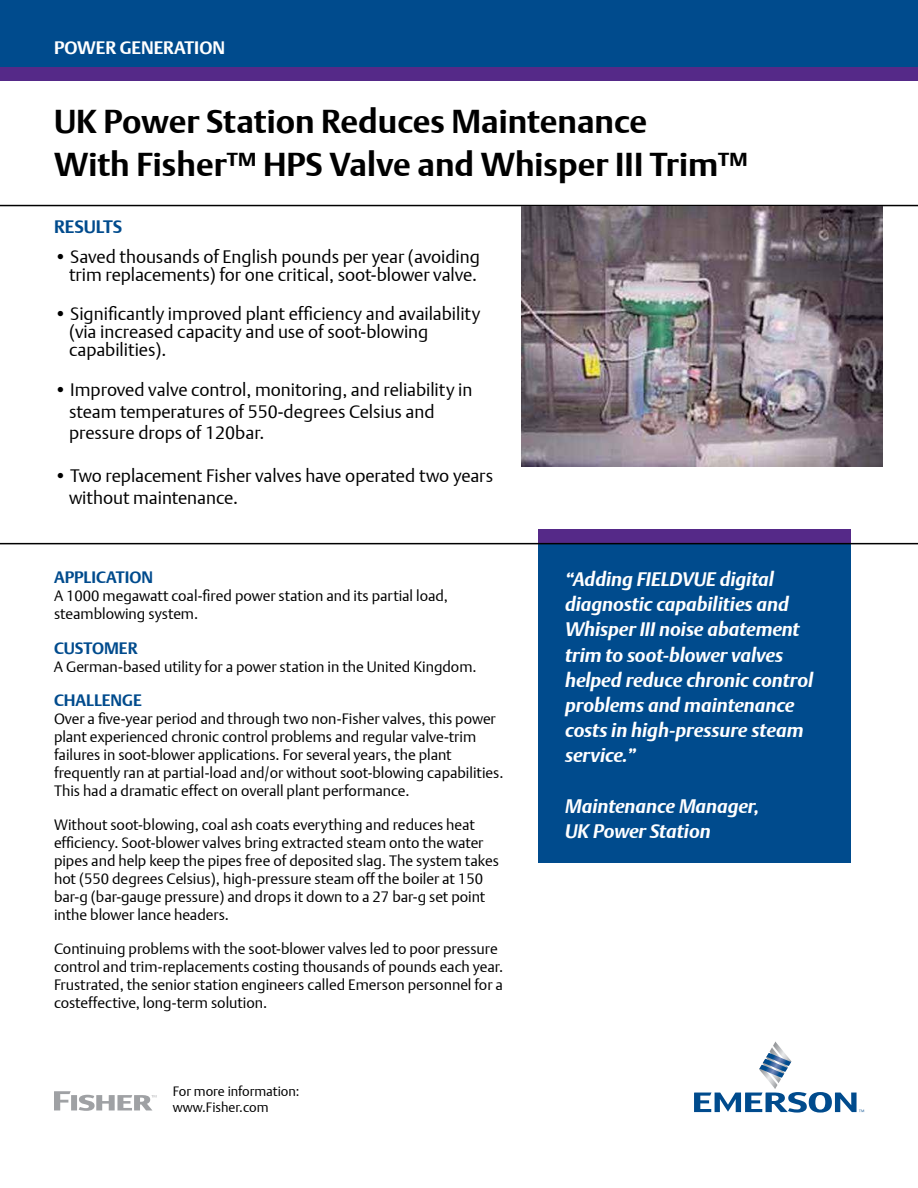
<style>
.page{position:relative;width:918px;height:1188px;background:#fff}
.page>*{position:absolute;margin:0;border:0;box-sizing:border-box;transform-origin:0 0}
.t1{font:700 33px/43.5px "DTL Argo T";color:#000}
.t2{font:italic 700 19.5px/25.2px "DTL Argo T";color:#fff}
.t3{font:300 18px/18px "DTL Argo T";color:#000}
.t4{font:700 18px "DTL Argo T";color:#fff}
.t5{font:700 18px "DTL Argo T";color:#004b8d}
.t6{font:700 16.5px "DTL Argo T";color:#004b8d}
.t7{font:300 15px/18px "DTL Argo T";color:#000}
.t8{font:300 13.5px/16.2px "DTL Argo T";color:#000}
</style>
<div class="page">
<div style="left:538px;top:543px;width:313px;height:320px;background:#004b8d"></div>
<div style="left:0;top:0;width:918px;height:68px;background:#004b8d"></div>
<div style="left:0;top:68px;width:918px;height:13px;background:#552988"></div>
<div style="left:538px;top:530px;width:313px;height:13px;background:#552988"></div>
<hr style="left:0;top:205px;width:918px;height:1px;background:#000">
<hr style="left:0;top:543px;width:918px;height:1px;background:#000">
<svg style="left:694px;top:1041px;width:170px;height:72px"></svg>
<svg style="left:54px;top:1091px;width:102px;height:20px"></svg>
<img style="left:521px;top:206px;width:362px;height:261px">
<p class="t4" style="left:54px;top:37px;width:173px">POWER GENERATION</p>
<h1 class="t1" style="left:54px;top:99px;width:695px">UK Power Station Reduces Maintenance<br>With Fisher™ HPS Valve and Whisper III Trim™</h1>
<p class="t5" style="left:54px;top:215px;width:70px">RESULTS</p>
<p class="t3" style="left:54px;top:247px;width:427px;text-align:right">• Saved thousands of English pounds per year (avoiding trim replacements) for one critical, soot-blower valve.</p>
<p class="t3" style="left:69px;top:305px;width:413px;text-indent:-15px">• Significantly improved plant efficiency and availability (via increased capacity and use of soot-blowing capabilities).</p>
<p class="t3" style="left:69px;top:379px;width:405px;line-height:21.6px;text-indent:-15px">• Improved valve control, monitoring, and reliability in steam temperatures of 550-degrees Celsius and pressure drops of 120bar.</p>
<p class="t3" style="left:69px;top:465px;width:426px;line-height:21.6px;text-indent:-15px">• Two replacement Fisher valves have operated two years without maintenance.</p>
<p class="t6" style="left:54px;top:568px;width:101px">APPLICATION</p>
<p class="t7" style="left:54px;top:587px;width:396px">A 1000 megawatt coal-fired power station and its partial load, steamblowing system.</p>
<p class="t6" style="left:54px;top:638px;width:85px">CUSTOMER</p>
<p class="t7" style="left:54px;top:657px;width:424px">A German-based utility for a power station in the United Kingdom.</p>
<p class="t6" style="left:54px;top:690px;width:89px">CHALLENGE</p>
<p class="t7" style="left:54px;top:709px;width:451px">Over a five-year period and through two non-Fisher valves, this power plant experienced chronic control problems and regular valve-trim failures in soot-blower applications. For several years, the plant frequently ran at partial-load and/or without soot-blowing capabilities.<br>This had a dramatic effect on overall plant performance.</p>
<p class="t7" style="left:54px;top:816px;width:446px">Without soot-blowing, coal ash coats everything and reduces heat efficiency. Soot-blower valves bring extracted steam onto the water pipes and help keep the pipes free of deposited slag. The system takes hot (550 degrees Celsius), high-pressure steam off the boiler at 150 bar-g (bar-gauge pressure) and drops it down to a 27 bar-g set point inthe blower lance headers.</p>
<p class="t7" style="left:54px;top:940px;width:451px">Continuing problems with the soot-blower valves led to poor pressure control and trim-replacements costing thousands of pounds each year.<br>Frustrated, the senior station engineers called Emerson personnel for a costeffective, long-term solution.</p>
<p class="t8" style="left:173px;top:1083px;width:128px">For more information: www.Fisher.com</p>
<h2 class="t2" style="left:565px;top:566px;width:250px">“Adding FIELDVUE digital diagnostic capabilities and<br>Whisper III noise abatement trim to soot-blower valves helped reduce chronic control problems and maintenance costs in high-pressure steam service.”</h2>
<h2 class="t2" style="left:565px;top:793px;width:196px">Maintenance Manager,<br>UK Power Station</h2>
</div>
